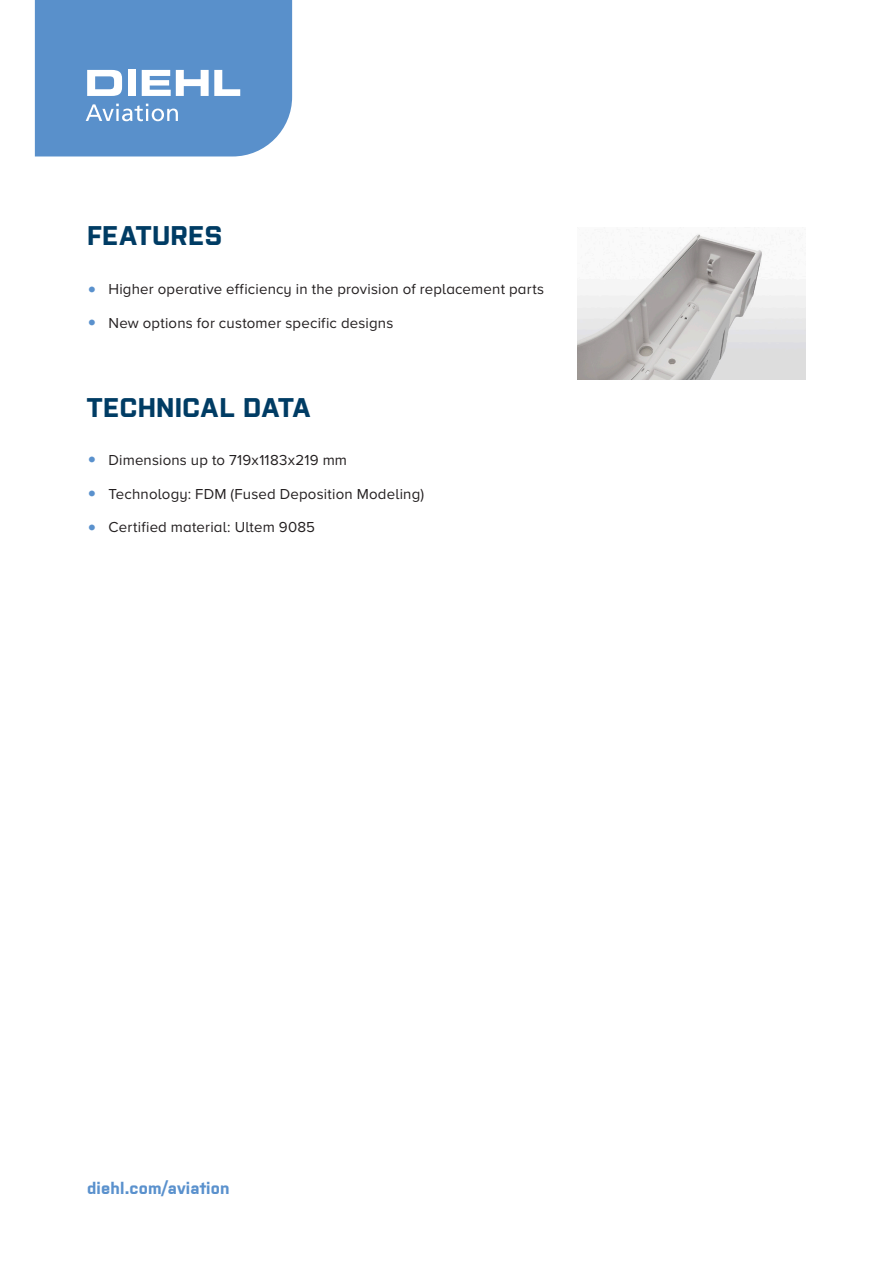
<style>
.page{position:relative;width:893px;height:1263px;background:#fff}
.page>*{position:absolute;margin:0;border:0;box-sizing:border-box;transform-origin:0 0}
.t1{font:700 27px "Purista";letter-spacing:.01em;color:#003c64}
.t2{font:700 16.5px "Purista";letter-spacing:.01em;color:#5a91cd}
.t3{font:15px "Proxima Nova A";letter-spacing:.015em;color:#231f20}
.s1{font-size:27px;color:#5a91cd}
</style>
<div class="page">
<img style="left:578px;top:234px;width:228px;height:146px">
<svg style="left:35px;top:0;width:257px;height:156px;background:#6799cf"></svg>
<h1 class="t1" style="left:87px;top:216px;width:137px">FEATURES</h1>
<p class="t3" style="left:87px;top:278px;width:459px"><span class="s1">•</span> Higher operative efficiency in the provision of replacement parts</p>
<p class="t3" style="left:87px;top:312px;width:308px"><span class="s1">•</span> New options for customer specific designs</p>
<h1 class="t1" style="left:87px;top:388px;width:225px">TECHNICAL DATA</h1>
<p class="t3" style="left:87px;top:449px;width:261px"><span class="s1">•</span> Dimensions up to 719x1183x219 mm</p>
<p class="t3" style="left:87px;top:482px;width:338px"><span class="s1">•</span> Technology: FDM (Fused Deposition Modeling)</p>
<p class="t3" style="left:87px;top:516px;width:229px"><span class="s1">•</span> Certified material: Ultem 9085</p>
<p class="t2" style="left:87px;top:1175px;width:144px">diehl.com/aviation</p>
</div>
